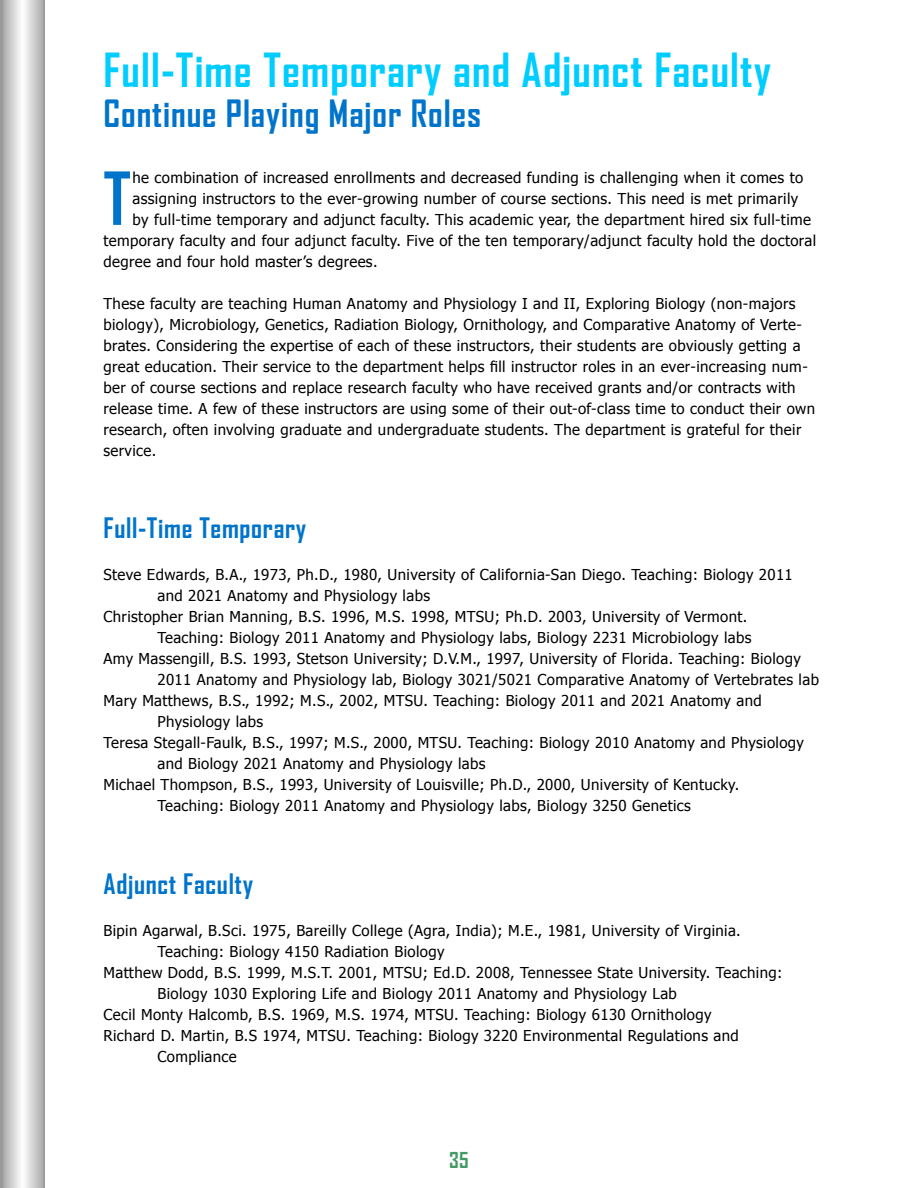
<style>
.page{position:relative;width:918px;height:1188px;background:#fff}
.page>*{position:absolute;margin:0;border:0;box-sizing:border-box;transform-origin:0 0}
.t1{font:700 69.9px "Agency FB";color:#0074cb}
.t2{font:700 45px "Agency FB";letter-spacing:.025em;color:#00cdff}
.t3{font:700 36px "Agency FB";letter-spacing:.025em;color:#0074cb}
.t4{font:700 27px "Agency FB";letter-spacing:.025em;color:#0074cb}
.t5{font:700 21px "Agency FB";color:#439a63}
.t6{font:15px/21px "Tahoma";letter-spacing:.025em;color:#000}
</style>
<div class="page">
<svg style="left:0;top:0;width:45px;height:1188px"></svg>
<h2 class="t2" style="left:104px;top:42px;width:669px">Full-Time Temporary and Adjunct Faculty</h2>
<h3 class="t3" style="left:104px;top:91px;width:379px">Continue Playing Major Roles</h3>
<h1 class="t1" style="left:104px;top:155px;width:29px">T</h1>
<p class="t6" style="left:133px;top:166px;width:672px">he combination of increased enrollments and decreased funding is challenging when it comes to</p>
<p class="t6" style="left:133px;top:187px;width:667px">assigning instructors to the ever-growing number of course sections. This need is met primarily</p>
<p class="t6" style="left:133px;top:208px;width:680px">by full-time temporary and adjunct faculty. This academic year, the department hired six full-time</p>
<p class="t6" style="left:104px;top:229px;width:714px">temporary faculty and four adjunct faculty. Five of the ten temporary/adjunct faculty hold the doctoral</p>
<p class="t6" style="left:104px;top:250px;width:276px">degree and four hold master’s degrees.</p>
<p class="t6" style="left:104px;top:292px;width:713px">These faculty are teaching Human Anatomy and Physiology I and II, Exploring Biology (non-majors biology), Microbiology, Genetics, Radiation Biology, Ornithology, and Comparative Anatomy of Verte&shy;brates. Considering the expertise of each of these instructors, their students are obviously getting a great education. Their service to the department helps fill instructor roles in an ever-increasing num&shy;ber of course sections and replace research faculty who have received grants and/or contracts with release time. A few of these instructors are using some of their out-of-class time to conduct their own research, often involving graduate and undergraduate students. The department is grateful for their service.</p>
<h3 class="t4" style="left:104px;top:511px;width:204px">Full-Time Temporary</h3>
<p class="t6" style="left:104px;top:564px;width:691px">Steve Edwards, B.A., 1973, Ph.D., 1980, University of California-San Diego. Teaching: Biology 2011</p>
<p class="t6" style="left:158px;top:585px;width:274px">and 2021 Anatomy and Physiology labs</p>
<p class="t6" style="left:104px;top:606px;width:645px">Christopher Brian Manning, B.S. 1996, M.S. 1998, MTSU; Ph.D. 2003, University of Vermont.</p>
<p class="t6" style="left:158px;top:627px;width:596px">Teaching: Biology 2011 Anatomy and Physiology labs, Biology 2231 Microbiology labs</p>
<p class="t6" style="left:104px;top:648px;width:699px">Amy Massengill, B.S. 1993, Stetson University; D.V.M., 1997, University of Florida. Teaching: Biology</p>
<p class="t6" style="left:158px;top:669px;width:663px">2011 Anatomy and Physiology lab, Biology 3021/5021 Comparative Anatomy of Vertebrates lab</p>
<p class="t6" style="left:104px;top:690px;width:660px">Mary Matthews, B.S., 1992; M.S., 2002, MTSU. Teaching: Biology 2011 and 2021 Anatomy and</p>
<p class="t6" style="left:158px;top:711px;width:107px">Physiology labs</p>
<p class="t6" style="left:104px;top:732px;width:702px">Teresa Stegall-Faulk, B.S., 1997; M.S., 2000, MTSU. Teaching: Biology 2010 Anatomy and Physiology</p>
<p class="t6" style="left:158px;top:753px;width:330px">and Biology 2021 Anatomy and Physiology labs</p>
<p class="t6" style="left:104px;top:774px;width:637px">Michael Thompson, B.S., 1993, University of Louisville; Ph.D., 2000, University of Kentucky.</p>
<p class="t6" style="left:158px;top:795px;width:535px">Teaching: Biology 2011 Anatomy and Physiology labs, Biology 3250 Genetics</p>
<h3 class="t4" style="left:104px;top:867px;width:151px">Adjunct Faculty</h3>
<p class="t6" style="left:104px;top:919px;width:639px">Bipin Agarwal, B.Sci. 1975, Bareilly College (Agra, India); M.E., 1981, University of Virginia.</p>
<p class="t6" style="left:158px;top:940px;width:288px">Teaching: Biology 4150 Radiation Biology</p>
<p class="t6" style="left:104px;top:961px;width:680px">Matthew Dodd, B.S. 1999, M.S.T. 2001, MTSU; Ed.D. 2008, Tennessee State University. Teaching:</p>
<p class="t6" style="left:158px;top:982px;width:521px">Biology 1030 Exploring Life and Biology 2011 Anatomy and Physiology Lab</p>
<p class="t6" style="left:104px;top:1003px;width:610px">Cecil Monty Halcomb, B.S. 1969, M.S. 1974, MTSU. Teaching: Biology 6130 Ornithology</p>
<p class="t6" style="left:104px;top:1024px;width:637px">Richard D. Martin, B.S 1974, MTSU. Teaching: Biology 3220 Environmental Regulations and</p>
<p class="t6" style="left:158px;top:1045px;width:81px">Compliance</p>
<h3 class="t5" style="left:449px;top:1147px;width:21px">35</h3>
</div>
